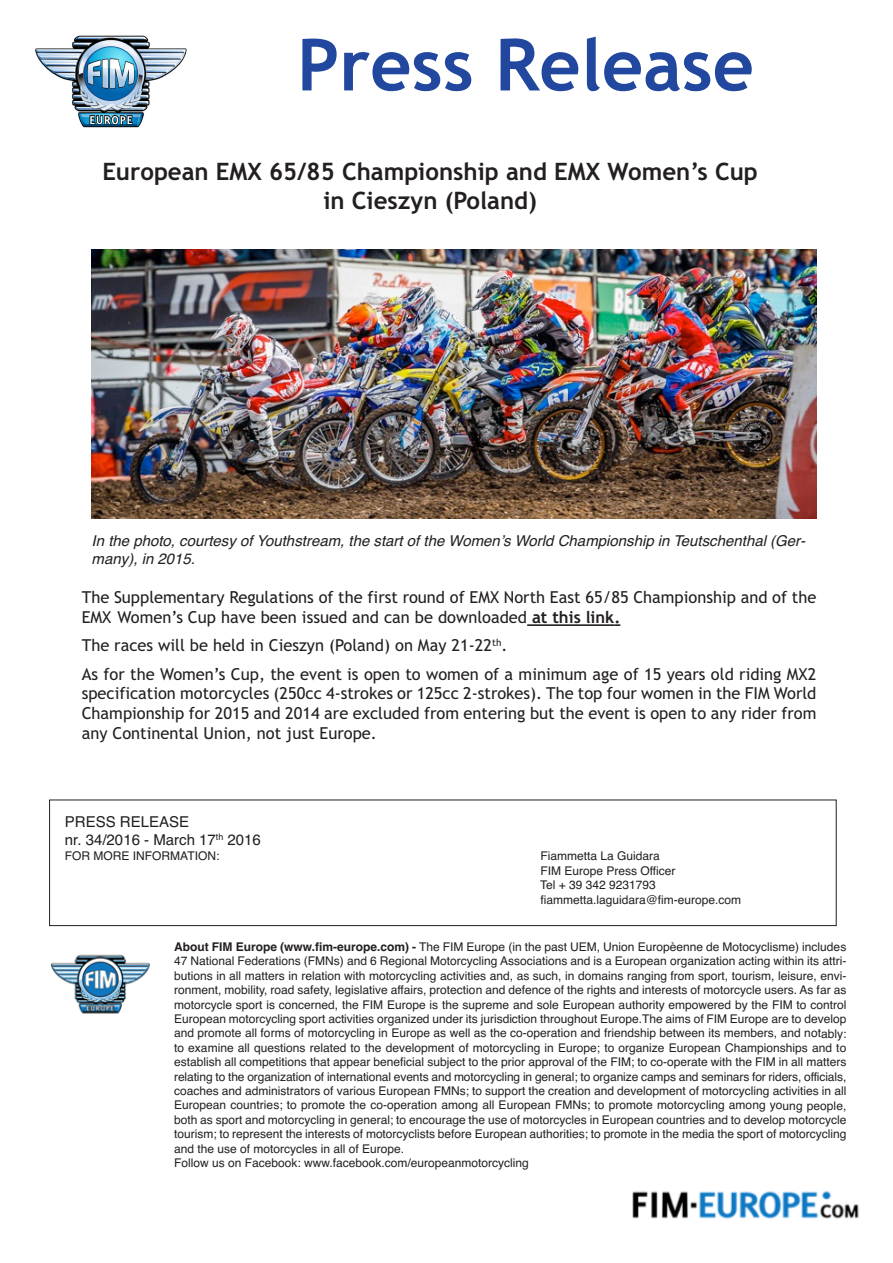
<style>
.page{position:relative;width:893px;height:1263px;background:#fff}
.page>*{position:absolute;margin:0;border:0;box-sizing:border-box;transform-origin:0 0}
.t1{font:700 72px "Trebuchet MS";color:#22479e}
.t2{font:700 24px/28.8px "Trebuchet MS";color:#231f20;text-align:center}
.t3{font:16.5px/19.8px "Trebuchet MS";color:#231f20}
.t4{font:italic 15px/18px "Helvetica";color:#231f20}
.t5{font:15px/18px "Helvetica";color:#231f20}
.t6{font:12px/14.4px "Helvetica";color:#231f20}
.s1{font-weight:700}
</style>
<div class="page">
<img style="left:35px;top:35px;width:152px;height:93px">
<img style="left:632px;top:1190px;width:227px;height:29px">
<hr style="left:527px;top:624px;width:87px;height:2px;background:#231f20">
<svg style="left:614px;top:624px;width:6px;height:2px"></svg>
<div style="left:49px;top:800px;width:788px;height:126px;border:1px solid #231f20"></div>
<img style="left:50px;top:954px;width:100px;height:60px">
<img style="left:92px;top:249px;width:724px;height:269px">
<h1 class="t1" style="left:297px;top:24px;width:458px">Press Release</h1>
<h2 class="t2" style="left:102px;top:157px;width:657px">European EMX 65/85 Championship and EMX Women’s Cup in Cieszyn (Poland)</h2>
<p class="t4" style="left:92px;top:532px;width:714px">In the photo, courtesy of Youthstream, the start of the Women’s World Championship in Teutschenthal (Ger&shy;many), in 2015.</p>
<h3 class="t3" style="left:82px;top:587px;width:736px">The Supplementary Regulations of the first round of EMX North East 65/85 Championship and of the<br>EMX Women’s Cup have been issued and can be downloaded <span class="s1">at this link.</span></h3>
<h3 class="t3" style="left:82px;top:631px;width:736px;line-height:28.3px">The races will be held in Cieszyn (Poland) on May 21-22<sup>th</sup>.<br>As for the Women’s Cup, the event is open to women of a minimum age of 15 years old riding MX2</h3>
<h3 class="t3" style="left:82px;top:684px;width:736px;text-align:justify">specification motorcycles (250cc 4-strokes or 125cc 2-strokes). The top four women in the FIM World Championship for 2015 and 2014 are excluded from entering but the event is open to any rider from any Continental Union, not just Europe.</h3>
<p class="t5" style="left:65px;top:812px;width:197px">PRESS RELEASE<br>nr. 34/2016 - March 17<sup>th</sup> 2016</p>
<p class="t6" style="left:65px;top:849px;width:156px">FOR MORE INFORMATION:</p>
<p class="t6" style="left:540px;top:849px;width:203px">Fiammetta La Guidara<br>FIM Europe Press Officer<br>Tel + 39 342 9231793 fiammetta.laguidara@fim-europe.com</p>
<p class="t6" style="left:174px;top:940px;width:674px"><span class="s1">About FIM Europe (www.fim-europe.com) -</span> The FIM Europe (in the past UEM, Union Europèenne de Motocyclisme) includes 47 National Federations (FMNs) and 6 Regional Motorcycling Associations and is a European organization acting within its attri&shy;butions in all matters in relation with motorcycling activities and, as such, in domains ranging from sport, tourism, leisure, envi&shy;ronment, mobility, road safety, legislative affairs, protection and defence of the rights and interests of motorcycle users. As far as motorcycle sport is concerned, the FIM Europe is the supreme and sole European authority empowered by the FIM to control European motorcycling sport activities organized under its jurisdiction throughout Europe.The aims of FIM Europe are to develop and promote all forms of motorcycling in Europe as well as the co-operation and friendship between its members, and notably: to examine all questions related to the development of motorcycling in Europe; to organize European Championships and to establish all competitions that appear beneficial subject to the prior approval of the FIM; to co-operate with the FIM in all matters relating to the organization of international events and motorcycling in general; to organize camps and seminars for riders, officials, coaches and administrators of various European FMNs; to support the creation and development of motorcycling activities in all European countries; to promote the co-operation among all European FMNs; to promote motorcycling among young people, both as sport and motorcycling in general; to encourage the use of motorcycles in European countries and to develop motorcycle tourism; to represent the interests of motorcyclists before European authorities; to promote in the media the sport of motorcycling and the use of motorcycles in all of Europe.<br>Follow us on Facebook: www.facebook.com/europeanmotorcycling</p>
</div>
